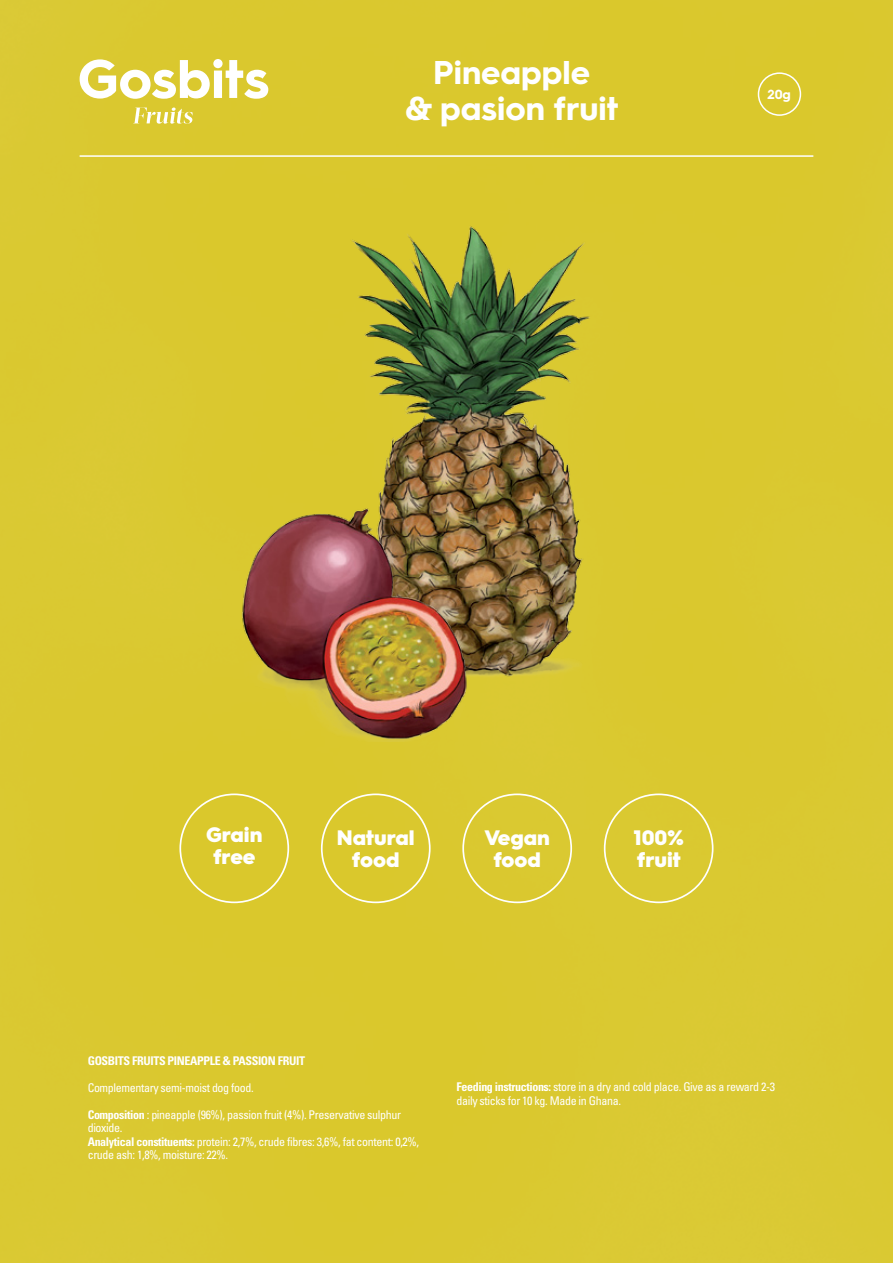
<style>
.page{position:relative;width:893px;height:1263px;background:#dac82f}
.page>*{position:absolute;margin:0;border:0;box-sizing:border-box;transform-origin:0 0}
.t1{font:700 33px/36px "Hurme Geometric Sans 3";color:#fff;text-align:center}
.t2{font:900 21px/22px "Hurme Geometric Sans 3";color:#fff;text-align:center}
.t3{font:700 13.2px "Hurme Geometric Sans 3";color:#fff}
.t4{font:condensed 12px/13.5px "Univers";letter-spacing:-.03em;color:#fff}
.t5{font:700 condensed 12px "Univers";letter-spacing:-.03em;color:#fff}
.s1{font-weight:700}
</style>
<div class="page">
<div style="left:758px;top:72px;width:43px;height:44px;border:2px solid #fff;border-radius:50%"></div>
<hr style="left:80px;top:155px;width:733px;height:2px;background:#fff">
<img style="left:264px;top:179px;width:391px;height:541px">
<img style="left:132px;top:449px;width:364px;height:292px">
<svg style="left:133px;top:108px;width:60px;height:16px"></svg>
<svg style="left:80px;top:59px;width:188px;height:40px"></svg>
<div style="left:179px;top:793px;width:110px;height:110px;border:2px solid #fff;border-radius:50%"></div>
<div style="left:321px;top:793px;width:110px;height:110px;border:2px solid #fff;border-radius:50%"></div>
<div style="left:462px;top:793px;width:110px;height:110px;border:2px solid #fff;border-radius:50%"></div>
<div style="left:604px;top:793px;width:109px;height:110px;border:2px solid #fff;border-radius:50%"></div>
<h1 class="t1" style="left:405px;top:53px;width:215px">Pineapple<br>&amp; pasion fruit</h1>
<p class="t3" style="left:767px;top:85px;width:25px">20g</p>
<h2 class="t2" style="left:206px;top:823px;width:58px">Grain free</h2>
<h2 class="t2" style="left:337px;top:826px;width:79px">Natural food</h2>
<h2 class="t2" style="left:484px;top:826px;width:67px">Vegan food</h2>
<h2 class="t2" style="left:634px;top:826px;width:52px;text-align:left">100% fruit</h2>
<p class="t5" style="left:88px;top:1053px;width:219px">GOSBITS FRUITS PINEAPPLE &amp; PASSION FRUIT</p>
<p class="t4" style="left:88px;top:1081px;width:168px">Complementary semi-moist dog food.</p>
<p class="t4" style="left:88px;top:1108px;width:333px"><span class="s1">Composition</span> : pineapple (96%), passion fruit (4%). Preservative sulphur dioxide.<br><span class="s1">Analytical constituents:</span> protein: 2,7%, crude fibres: 3,6%, fat content: 0,2%, crude ash: 1,8%, moisture: 22%.</p>
<p class="t4" style="left:456px;top:1080px;width:320px"><span class="s1">Feeding instructions:</span> store in a dry and cold place. Give as a reward 2-3 daily sticks for 10 kg. Made in Ghana.</p>
</div>
